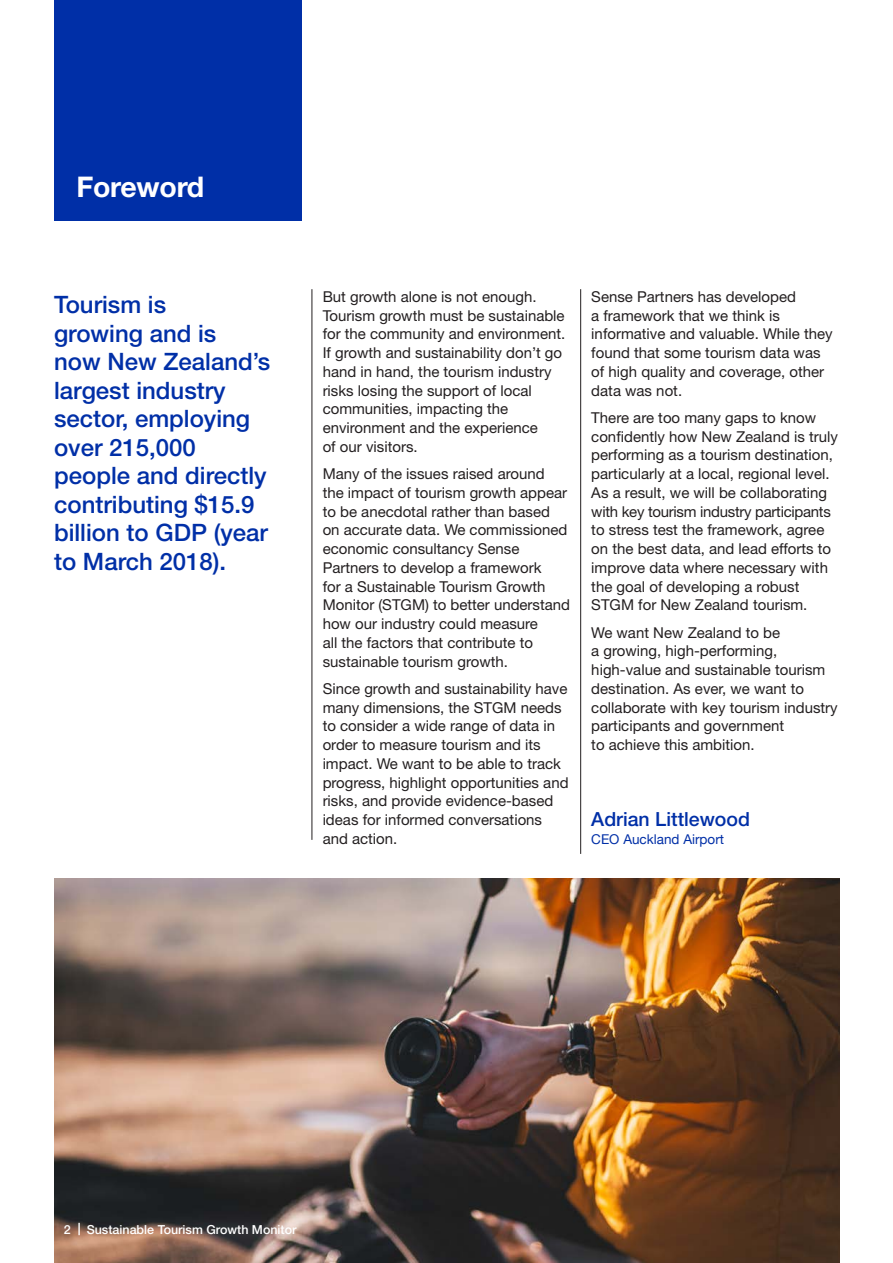
<style>
.page{position:relative;width:893px;height:1263px;background:#fff}
.page>*{position:absolute;margin:0;border:0;box-sizing:border-box;transform-origin:0 0}
.t1{font:700 28.5px "Helvetica Neue";letter-spacing:-.01em;color:#fff}
.t2{font:500 24px/28.5px "Helvetica Neue";color:#002fa7}
.t3{font:500 19.5px "Helvetica Neue";color:#002fa7}
.t4{font:15px/18.8px "Helvetica Neue";color:#231f20}
.t5{font:13.5px "Helvetica Neue";color:#002fa7}
.t6{font:500 12.45px "Helvetica Neue";color:#fff}
</style>
<div class="page">
<img style="left:54px;top:878px;width:785px;height:385px">
<svg style="left:78px;top:1223px;width:2px;height:12px"></svg>
<hr style="left:312px;top:289px;width:1px;height:551px;background:#231f20">
<hr style="left:580px;top:289px;width:1px;height:565px;background:#231f20">
<div style="left:54px;top:0;width:248px;height:221px;background:#002fa7"></div>
<h1 class="t1" style="left:77px;top:169px;width:129px">Foreword</h1>
<h2 class="t2" style="left:54px;top:290px;width:218px">Tourism is<br>growing and is<br>now New Zealand’s largest industry sector, employing over 215,000 people and directly contributing $15.9 billion to GDP (year to March 2018).</h2>
<p class="t4" style="left:323px;top:287px;width:244px">But growth alone is not enough.<br>Tourism growth must be sustainable for the community and environment.<br>If growth and sustainability don’t go hand in hand, the tourism industry risks losing the support of local communities, impacting the environment and the experience<br>of our visitors.</p>
<p class="t4" style="left:323px;top:464px;width:249px">Many of the issues raised around<br>the impact of tourism growth appear to be anecdotal rather than based on accurate data. We commissioned economic consultancy Sense<br>Partners to develop a framework<br>for a Sustainable Tourism Growth<br>Monitor (STGM) to better understand how our industry could measure<br>all the factors that contribute to sustainable tourism growth.</p>
<p class="t4" style="left:323px;top:679px;width:247px">Since growth and sustainability have many dimensions, the STGM needs to consider a wide range of data in order to measure tourism and its impact. We want to be able to track progress, highlight opportunities and risks, and provide evidence-based ideas for informed conversations and action.</p>
<p class="t4" style="left:591px;top:287px;width:243px">Sense Partners has developed<br>a framework that we think is informative and valuable. While they found that some tourism data was of high quality and coverage, other data was not.</p>
<p class="t4" style="left:591px;top:408px;width:248px">There are too many gaps to know confidently how New Zealand is truly performing as a tourism destination, particularly at a local, regional level.<br>As a result, we will be collaborating with key tourism industry participants to stress test the framework, agree on the best data, and lead efforts to improve data where necessary with the goal of developing a robust STGM for New Zealand tourism.</p>
<p class="t4" style="left:591px;top:623px;width:248px">We want New Zealand to be<br>a growing, high-performing, high-value and sustainable tourism destination. As ever, we want to collaborate with key tourism industry participants and government<br>to achieve this ambition.</p>
<h3 class="t3" style="left:591px;top:807px;width:160px">Adrian Littlewood</h3>
<p class="t5" style="left:591px;top:829px;width:134px">CEO Auckland Airport</p>
<p class="t6" style="left:64px;top:1222px;width:8px">2</p>
<p class="t6" style="left:87px;top:1222px;width:211px">Sustainable Tourism Growth Monitor</p>
</div>
